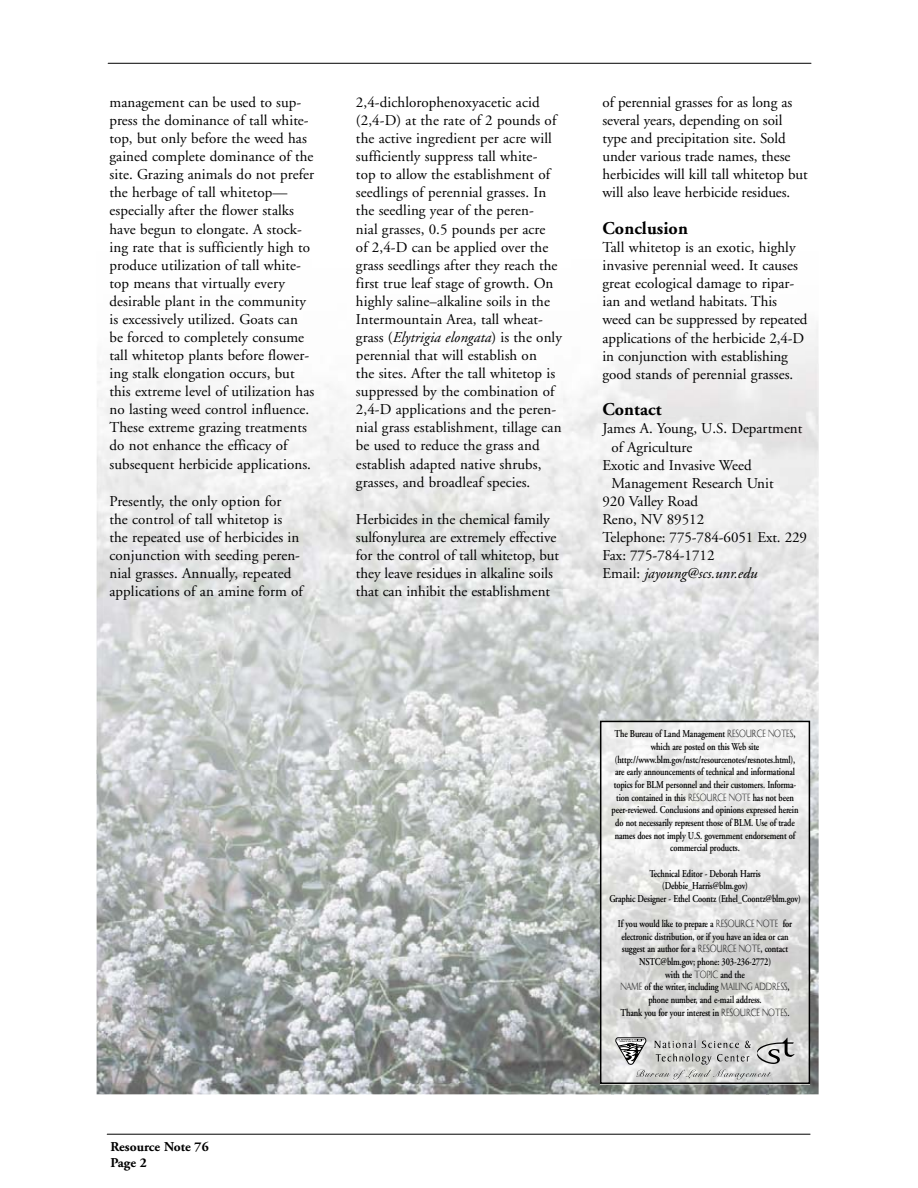
<style>
.page{position:relative;width:918px;height:1188px;background:#fff}
.page>*{position:absolute;margin:0;border:0;box-sizing:border-box;transform-origin:0 0}
.t1{font:700 18px "Adobe Garamond";letter-spacing:.005em;color:#000}
.t2{font:15px/18px "Adobe Garamond";letter-spacing:.005em;color:#000}
.t3{font:italic 15px "Adobe Garamond";color:#000}
.t4{font:700 13.5px/16.2px "Adobe Garamond";color:#000}
.t5{font:600 10.5px/12.6px "Adobe Garamond";letter-spacing:-.015em;color:#000;text-align:center;scale:.8 1}
.s1{font-style:italic}
.s2{font-style:normal}
.s3{font-family:"Delphian";font-weight:400}
</style>
<div class="page">
<hr style="left:107px;top:1134px;width:703px;height:1px;background:#000">
<hr style="left:108px;top:63px;width:703px;height:1px;background:#000">
<img style="left:97px;top:324px;width:722px;height:447px">
<img style="left:97px;top:771px;width:514px;height:323px">
<img style="left:768px;top:771px;width:51px;height:323px">
<img style="left:611px;top:1084px;width:157px;height:10px">
<img style="left:601px;top:722px;width:208px;height:361px">
<hr style="left:600px;top:721px;width:1px;height:362px;background:#000">
<hr style="left:601px;top:1083px;width:208px;height:1px;background:#000">
<hr style="left:809px;top:721px;width:1px;height:362px;background:#000">
<hr style="left:601px;top:721px;width:208px;height:1px;background:#000">
<svg style="left:615px;top:1037px;width:180px;height:43px;background:#c1c2c0"></svg>
<p class="t2" style="left:110px;top:95px;width:206px">management can be used to sup&shy;press the dominance of tall white&shy;top, but only before the weed has gained complete dominance of the site. Grazing animals do not prefer the herbage of tall whitetop— especially after the flower stalks have begun to elongate. A stock&shy;ing rate that is sufficiently high to produce utilization of tall white&shy;top means that virtually every desirable plant in the community is excessively utilized. Goats can be forced to completely consume tall whitetop plants before flower&shy;ing stalk elongation occurs, but this extreme level of utilization has no lasting weed control influence.<br>These extreme grazing treatments do not enhance the efficacy of subsequent herbicide applications.</p>
<p class="t2" style="left:110px;top:494px;width:195px">Presently, the only option for the control of tall whitetop is the repeated use of herbicides in conjunction with seeding peren&shy;nial grasses. Annually, repeated applications of an amine form of</p>
<p class="t2" style="left:356px;top:95px;width:207px">2,4-dichlorophenoxyacetic acid (2,4-D) at the rate of 2 pounds of the active ingredient per acre will sufficiently suppress tall white-<br>top to allow the establishment of seedlings of perennial grasses. In the seedling year of the peren-<br>nial grasses, 0.5 pounds per acre<br>of 2,4-D can be applied over the grass seedlings after they reach the first true leaf stage of growth. On highly saline–alkaline soils in the Intermountain Area, tall wheat&shy;grass (<span class="s1">Elytrigia elongata</span>) is the only perennial that will establish on<br>the sites. After the tall whitetop is suppressed by the combination of 2,4-D applications and the peren&shy;nial grass establishment, tillage can be used to reduce the grass and establish adapted native shrubs, grasses, and broadleaf species.</p>
<p class="t2" style="left:356px;top:512px;width:205px">Herbicides in the chemical family sulfonylurea are extremely effective for the control of tall whitetop, but they leave residues in alkaline soils that can inhibit the establishment</p>
<p class="t2" style="left:602px;top:95px;width:207px">of perennial grasses for as long as several years, depending on soil type and precipitation site. Sold under various trade names, these herbicides will kill tall whitetop but will also leave herbicide residues.</p>
<p class="t1" style="left:602px;top:221px;width:87px">Conclusion</p>
<p class="t2" style="left:602px;top:240px;width:207px">Tall whitetop is an exotic, highly invasive perennial weed. It causes great ecological damage to ripar&shy;ian and wetland habitats. This weed can be suppressed by repeated applications of the herbicide 2,4-D in conjunction with establishing good stands of perennial grasses.</p>
<p class="t1" style="left:602px;top:402px;width:61px">Contact</p>
<p class="t2" style="left:602px;top:421px;width:201px">James A. Young, U.S. Department</p>
<p class="t2" style="left:611px;top:439px;width:82px">of Agriculture</p>
<p class="t2" style="left:602px;top:457px;width:151px">Exotic and Invasive Weed</p>
<p class="t2" style="left:611px;top:475px;width:164px">Management Research Unit</p>
<p class="t2" style="left:602px;top:493px;width:97px">920 Valley Road</p>
<p class="t2" style="left:602px;top:511px;width:103px">Reno, NV 89512</p>
<p class="t2" style="left:602px;top:530px;width:206px">Telephone: 775-784-6051 Ext. 229</p>
<p class="t2" style="left:602px;top:548px;width:114px">Fax: 775-784-1712</p>
<p class="t3" style="left:602px;top:567px;width:157px"><span class="s2">Email:</span> jayoung@scs.unr.edu</p>
<p class="t4" style="left:110px;top:1140px;width:100px">Resource Note 76<br>Page 2</p>
<p class="t5" style="left:612px;top:729px;width:235px">The Bureau of Land Management <span class="s3">RESOURCE NOTES</span>, which are posted on this Web site (http://www.blm.gov/nstc/resourcenotes/resnotes.html), are early announcements of technical and informational topics for BLM personnel and their customers. Informa&shy;tion contained in this <span class="s3">RESOURCE NOTE</span> has not been peer-reviewed. Conclusions and opinions expressed herein do not necessarily represent those of BLM. Use of trade names does not imply U.S. government endorsement of commercial products.</p>
<p class="t5" style="left:609px;top:868px;width:241px">Technical Editor - Deborah Harris (Debbie_Harris@blm.gov)<br>Graphic Designer - Ethel Coontz (Ethel_Coontz@blm.gov)</p>
<p class="t5" style="left:618px;top:918px;width:219px">If you would like to prepare a <span class="s3">RESOURCE NOTE</span> for electronic distribution, or if you have an idea or can suggest an author for a <span class="s3">RESOURCE NOTE</span>, contact NSTC@blm.gov; phone: 303-236-2772)<br>with the <span class="s3">TOPIC</span> and the<br><span class="s3">NAME</span> of the writer, including <span class="s3">MAILING ADDRESS</span>, phone number, and e-mail address.<br>Thank you for your interest in <span class="s3">RESOURCE NOTES</span>.</p>
</div>
